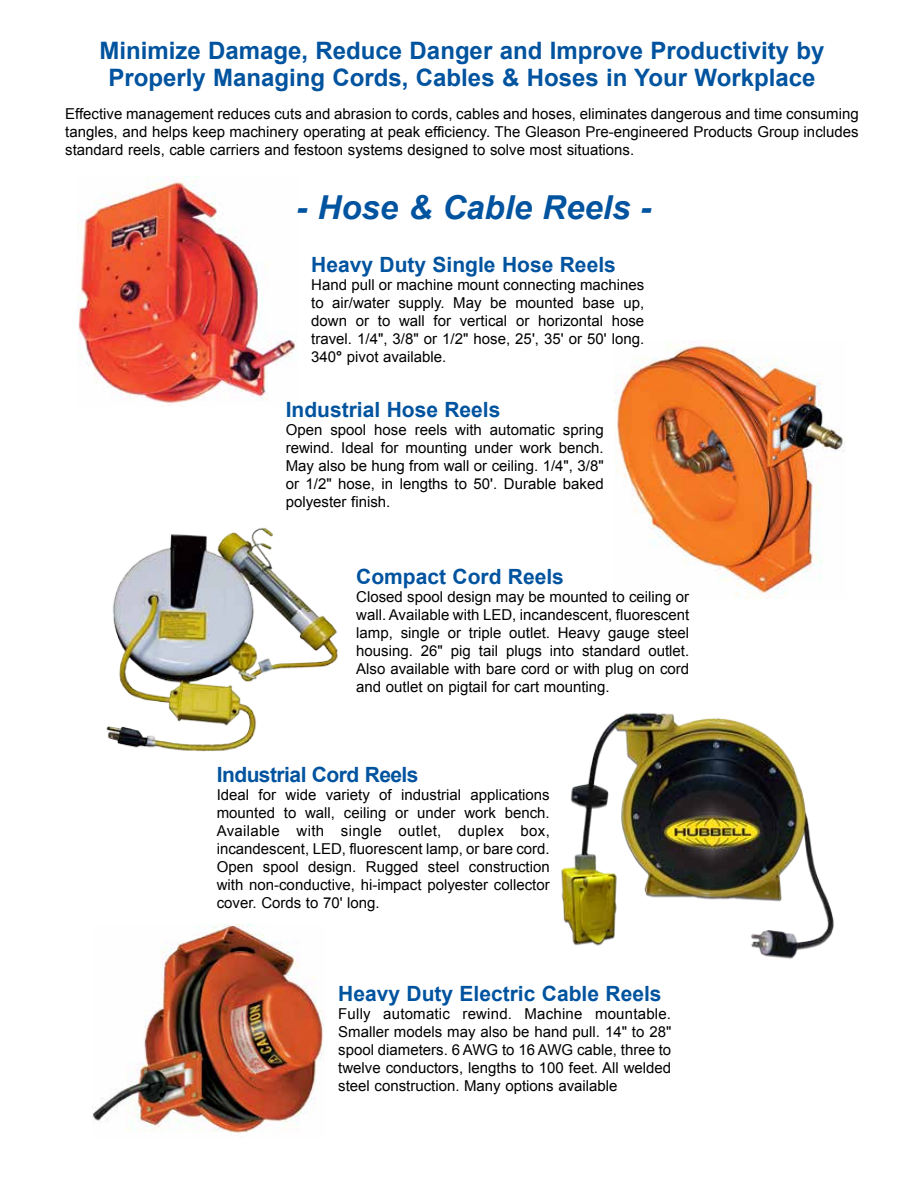
<style>
.page{position:relative;width:918px;height:1188px;background:#fff}
.page>*{position:absolute;margin:0;border:0;box-sizing:border-box;transform-origin:0 0}
.t1{font:italic 700 33px "Arial";color:#00539f}
.t2{font:700 24px/27px "Arial";color:#00539f;text-align:center}
.t3{font:700 21px "Arial";color:#00539f}
.t4{font:700 21px "Arial";letter-spacing:-.025em;color:#00539f}
.t5{font:15px/18px "Arial";color:#000;text-align:justify}
.s1{font-weight:700}
</style>
<div class="page">
<img style="left:77px;top:176px;width:220px;height:230px">
<img style="left:614px;top:340px;width:231px;height:258px">
<img style="left:106px;top:527px;width:232px;height:225px">
<img style="left:92px;top:924px;width:232px;height:209px">
<img style="left:561px;top:713px;width:273px;height:246px">
<h2 class="t2" style="left:100px;top:38px;width:726px">Minimize Damage, Reduce Danger and Improve Productivity by<br>Properly Managing Cords, Cables &amp; Hoses in Your Workplace</h2>
<p class="t5" style="left:65px;top:105px;width:795px">Effective management reduces cuts and abrasion to cords, cables and hoses, eliminates dangerous and time consuming tangles, and helps keep machinery operating at peak efficiency. The Gleason Pre-engineered Products Group includes standard reels, cable carriers and festoon systems designed to solve most situations.</p>
<h1 class="t1" style="left:297px;top:185px;width:356px">- Hose &amp; Cable Reels -</h1>
<h3 class="t3" style="left:311px;top:250px;width:306px">Heavy Duty Single Hose Reels</h3>
<p class="t5" style="left:311px;top:276px;width:335px">Hand pull or machine mount connecting machines to air/water supply. May be mounted base up, down or to wall for vertical or horizontal hose travel. 1/4", 3/8" or 1/2" hose, 25', 35' or 50' long.<br>340<span class="s1">°</span> pivot available.</p>
<h3 class="t3" style="left:286px;top:396px;width:216px">Industrial Hose Reels</h3>
<p class="t5" style="left:286px;top:421px;width:319px">Open spool hose reels with automatic spring rewind. Ideal for mounting under work bench.<br>May also be hung from wall or ceiling. 1/4", 3/8" or 1/2" hose, in lengths to 50'. Durable baked polyester finish.</p>
<h3 class="t3" style="left:356px;top:562px;width:209px">Compact Cord Reels</h3>
<p class="t5" style="left:356px;top:588px;width:335px">Closed spool design may be mounted to ceiling or wall. Available with LED, incandescent, fluorescent lamp, single or triple outlet. Heavy gauge steel housing. 26" pig tail plugs into standard outlet.<br>Also available with bare cord or with plug on cord and outlet on pigtail for cart mounting.</p>
<h3 class="t4" style="left:217px;top:760px;width:203px">Industrial Cord Reels</h3>
<p class="t5" style="left:217px;top:786px;width:335px">Ideal for wide variety of industrial applications mounted to wall, ceiling or under work bench.<br>Available with single outlet, duplex box, incandescent, LED, fluorescent lamp, or bare cord.<br>Open spool design. Rugged steel construction with non-conductive, hi-impact polyester collector cover. Cords to 70' long.</p>
<h3 class="t3" style="left:338px;top:980px;width:325px">Heavy Duty Electric Cable Reels</h3>
<p class="t5" style="left:338px;top:1005px;width:335px">Fully automatic rewind. Machine mountable.<br>Smaller models may also be hand pull. 14" to 28" spool diameters. 6 AWG to 16 AWG cable, three to twelve conductors, lengths to 100 feet. All welded steel construction. Many options available</p>
</div>
